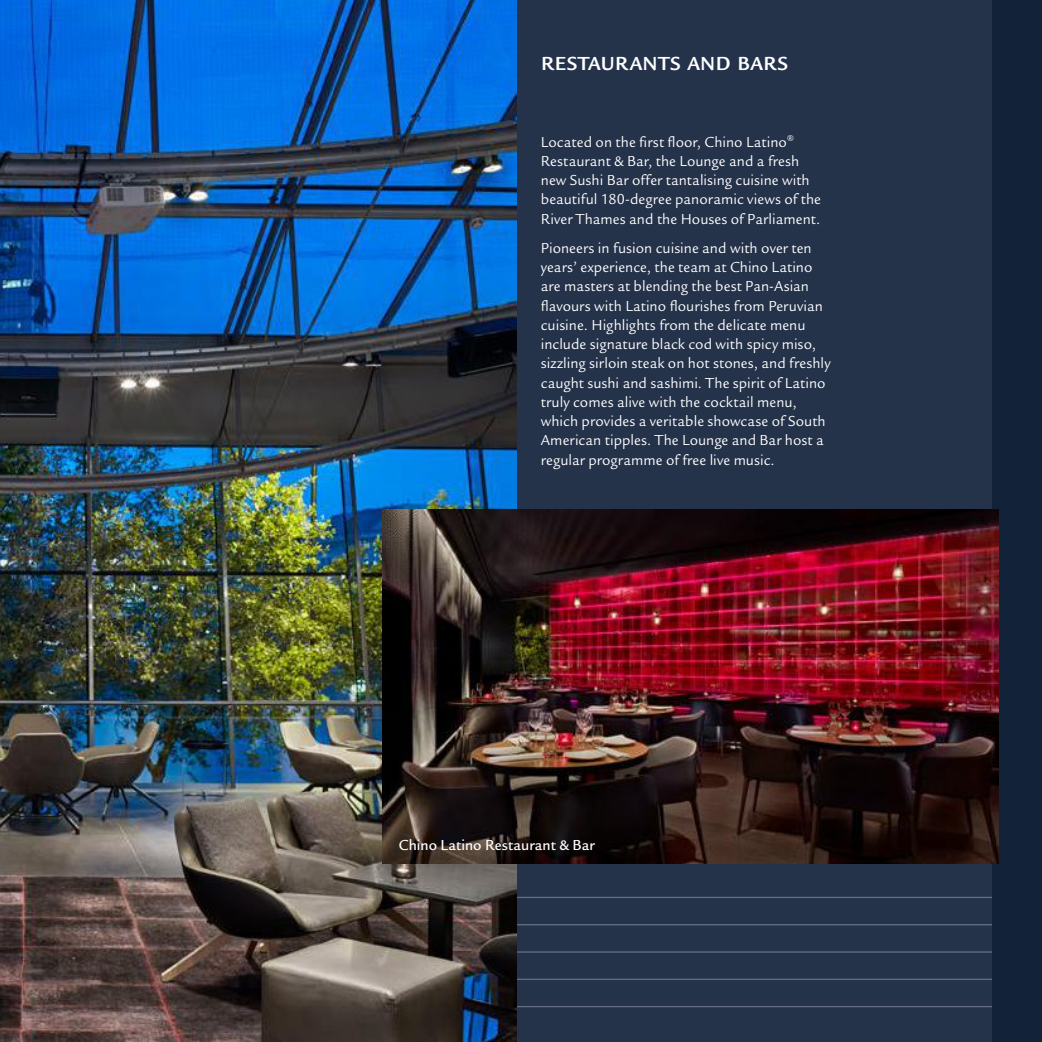
<style>
.page{position:relative;width:1042px;height:1042px;background:#24324a}
.page>*{position:absolute;margin:0;border:0;box-sizing:border-box;transform-origin:0 0}
.t1{font:28px "Legacy San ITC Medi SC";letter-spacing:.01em;color:#fff;scale:.96 1}
.t2{font:15.75px/19.2px "Legacy San ITC";letter-spacing:.005em;color:#fff;scale:.96 1}
.t3{font:500 15.75px "Legacy San ITC";letter-spacing:.005em;color:#fff;scale:.96 1}
</style>
<div class="page">
<hr style="left:0;top:1006px;width:1042px;height:1px;background:#666d83">
<hr style="left:0;top:978px;width:1042px;height:2px;background:#666d83">
<hr style="left:0;top:951px;width:1042px;height:1px;background:#666d83">
<hr style="left:0;top:924px;width:1042px;height:1px;background:#666d83">
<hr style="left:0;top:897px;width:1042px;height:1px;background:#666d83">
<div style="left:992px;top:0;width:50px;height:1042px;background:#122239"></div>
<img style="left:0;top:0;width:516px;height:1042px">
<img style="left:382px;top:509px;width:617px;height:355px">
<h1 class="t1" style="left:541px;top:46px;width:259px">restaurants and bars</h1>
<p class="t2" style="left:541px;top:132px;width:293px">Located on the first floor, Chino Latino<sup>® </sup>Restaurant &amp; Bar, the Lounge and a fresh new Sushi Bar offer tantalising cuisine with beautiful 180-degree panoramic views of the River Thames and the Houses of Parliament.</p>
<p class="t2" style="left:541px;top:238px;width:303px">Pioneers in fusion cuisine and with over ten years’ experience, the team at Chino Latino are masters at blending the best Pan-Asian flavours with Latino flourishes from Peruvian cuisine. Highlights from the delicate menu include signature black cod with spicy miso, sizzling sirloin steak on hot stones, and freshly caught sushi and sashimi. The spirit of Latino truly comes alive with the cocktail menu, which provides a veritable showcase of South American tipples. The Lounge and Bar host a regular programme of free live music.</p>
<p class="t3" style="left:399px;top:836px;width:205px">Chino Latino Restaurant &amp; Bar</p>
</div>
